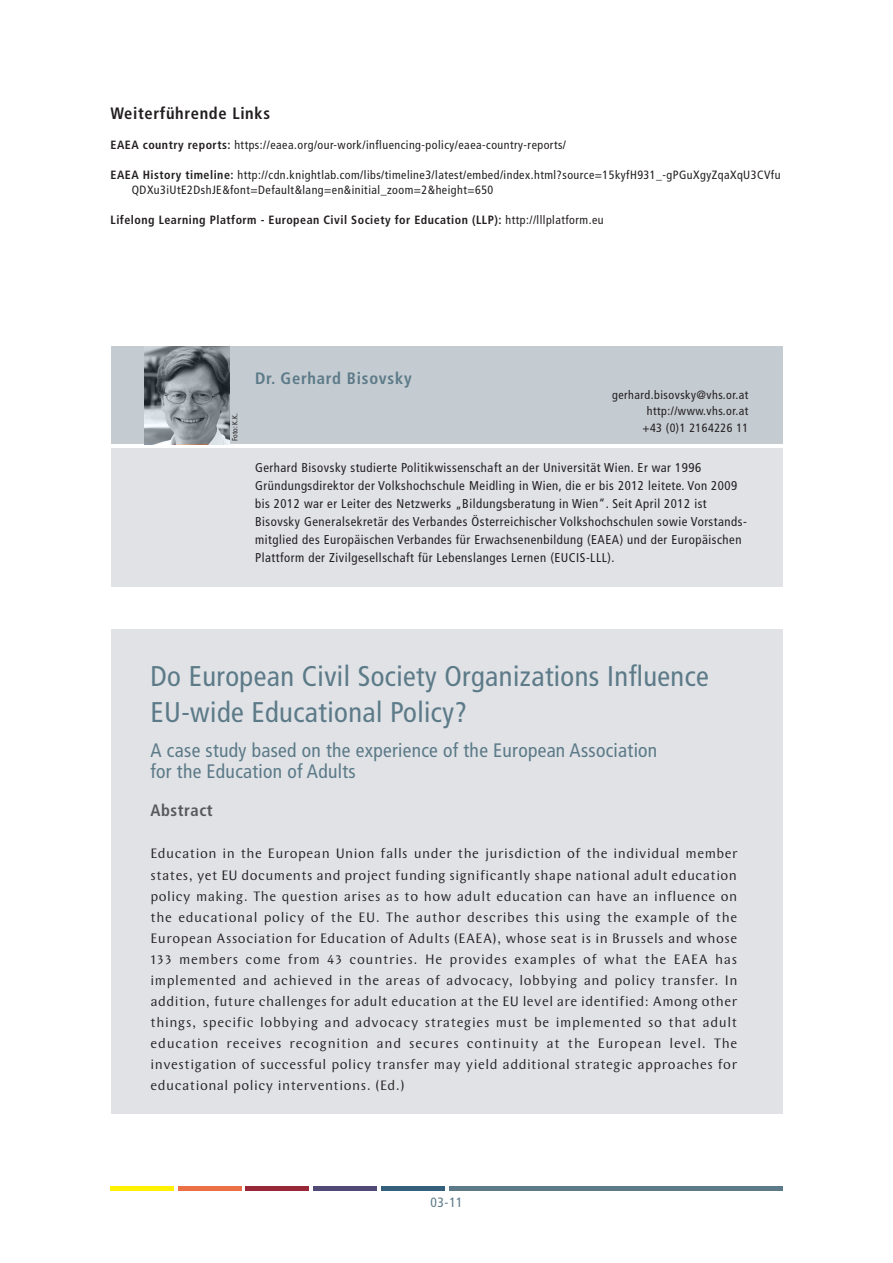
<style>
.page{position:relative;width:893px;height:1263px;background:#fff}
.page>*{position:absolute;margin:0;border:0;box-sizing:border-box;transform-origin:0 0}
.Abstract{font:condensed 28.5px/36px "Frutiger LT Std";letter-spacing:.015em;color:#5c7a88}
.Abstract-2{font:condensed 19.5px/21px "Frutiger LT Std";letter-spacing:.015em;color:#5c7a88}
.Weiterfuehrende_link{font:700 condensed 16.5px "Frutiger LT Std";letter-spacing:.04em;color:#231f20}
.t1{font:700 condensed 16.5px "Frutiger LT Std";letter-spacing:.045em;color:#5c7a88}
.t2{font:700 condensed 16.5px "Frutiger LT Std";letter-spacing:.035em;color:#57585a}
.Abstract-3{font:14.25px/21px "Wunderlich OT";letter-spacing:.035em;color:#231f20;text-align:justify}
.t3{font:condensed 13.5px "Frutiger LT Std";color:#5c7a88}
.CV{font:condensed 12.75px/18px "Frutiger LT Std";letter-spacing:.04em;color:#231f20}
.Literatur{font:condensed 12px/15px "Frutiger LT Std";letter-spacing:.04em;color:#231f20}
.Literatur-2{font:700 condensed 12px "Frutiger LT Std";letter-spacing:.04em;color:#231f20}
.CV_Kontakt{font:condensed 12px "Frutiger LT Std";letter-spacing:.04em;color:#231f20}
.t4{font:condensed 7.5px "Frutiger LT Std";color:#231f20}
.s1{font-weight:700}
.s2{font-weight:400}
</style>
<div class="page">
<div style="left:111px;top:1186px;width:63px;height:5px;background:#fff101"></div>
<div style="left:178px;top:1186px;width:64px;height:5px;background:#eb7046"></div>
<div style="left:246px;top:1186px;width:63px;height:5px;background:#982738"></div>
<div style="left:313px;top:1186px;width:64px;height:5px;background:#514a76"></div>
<div style="left:381px;top:1186px;width:63px;height:5px;background:#34607b"></div>
<div style="left:449px;top:1186px;width:333px;height:5px;background:#5c7a88"></div>
<div style="left:111px;top:629px;width:671px;height:485px;background:#e0e2e6"></div>
<div style="left:111px;top:346px;width:671px;height:98px;background:#c4cbd1"></div>
<div style="left:111px;top:449px;width:671px;height:138px;background:#e0e2e6"></div>
<img style="left:145px;top:346px;width:85px;height:98px">
<p class="Weiterfuehrende_link" style="left:111px;top:103px;width:161px">Weiterführende Links</p>
<p class="Literatur" style="left:111px;top:137px;width:457px"><span class="s1">EAEA country reports:</span> https://eaea.org/our-work/influencing-policy/eaea-country-reports/</p>
<p class="Literatur" style="left:132px;top:167px;width:650px;text-indent:-21px"><span class="s1">EAEA History timeline:</span> http://cdn.knightlab.com/libs/timeline3/latest/embed/index.html?source=15kyfH931_-gPGuXgyZqaXqU3CVfu<br>QDXu3iUtE2DshJE&amp;font=Default&amp;lang=en&amp;initial_zoom=2&amp;height=650</p>
<p class="Literatur-2" style="left:111px;top:212px;width:495px">Lifelong Learning Platform - European Civil Society for Education (LLP): <span class="s2">http://lllplatform.eu</span></p>
<p class="t4" style="left:230px;top:441px;width:29px;rotate:-90deg">Foto: K.K.</p>
<p class="t1" style="left:255px;top:368px;width:158px">Dr. Gerhard Bisovsky</p>
<p class="CV_Kontakt" style="left:612px;top:387px;width:138px">gerhard.bisovsky@vhs.or.at</p>
<p class="CV_Kontakt" style="left:647px;top:404px;width:103px">http://www.vhs.or.at</p>
<p class="CV_Kontakt" style="left:642px;top:420px;width:108px">+43 (0)1 2164226 11</p>
<p class="CV" style="left:255px;top:459px;width:493px">Gerhard Bisovsky studierte Politikwissenschaft an der Universität Wien. Er war 1996<br>Gründungsdirektor der Volkshochschule Meidling in Wien, die er bis 2012 leitete. Von 2009 bis 2012 war er Leiter des Netzwerks „Bildungsberatung in Wien“. Seit April 2012 ist Bisovsky Generalsekretär des Verbandes Österreichischer Volkshochschulen sowie Vorstands&shy;mitglied des Europäischen Verbandes für Erwachsenenbildung (EAEA) und der Europäischen Plattform der Zivilgesellschaft für Lebenslanges Lernen (EUCIS-LLL).</p>
<p class="Abstract" style="left:151px;top:658px;width:560px">Do European Civil Society Organizations Influence<br>EU-wide Educational Policy?</p>
<p class="Abstract-2" style="left:151px;top:740px;width:508px">A case study based on the experience of the European Association for the Education of Adults</p>
<p class="t2" style="left:151px;top:801px;width:64px">Abstract</p>
<p class="Abstract-3" style="left:151px;top:843px;width:589px">Education in the European Union falls under the jurisdiction of the individual member states, yet EU documents and project funding significantly shape national adult education policy making. The question arises as to how adult education can have an influence on the educational policy of the EU. The author describes this using the example of the European Association for Education of Adults (EAEA), whose seat is in Brussels and whose 133 members come from 43 countries. He provides examples of what the EAEA has implemented and achieved in the areas of advocacy, lobbying and policy transfer. In addition, future challenges for adult education at the EU level are identified: Among other things, specific lobbying and advocacy strategies must be implemented so that adult education receives recognition and secures continuity at the European level. The investigation of successful policy transfer may yield additional strategic approaches for educational policy interventions. (Ed.)</p>
<p class="t3" style="left:430px;top:1195px;width:34px">03-11</p>
</div>
